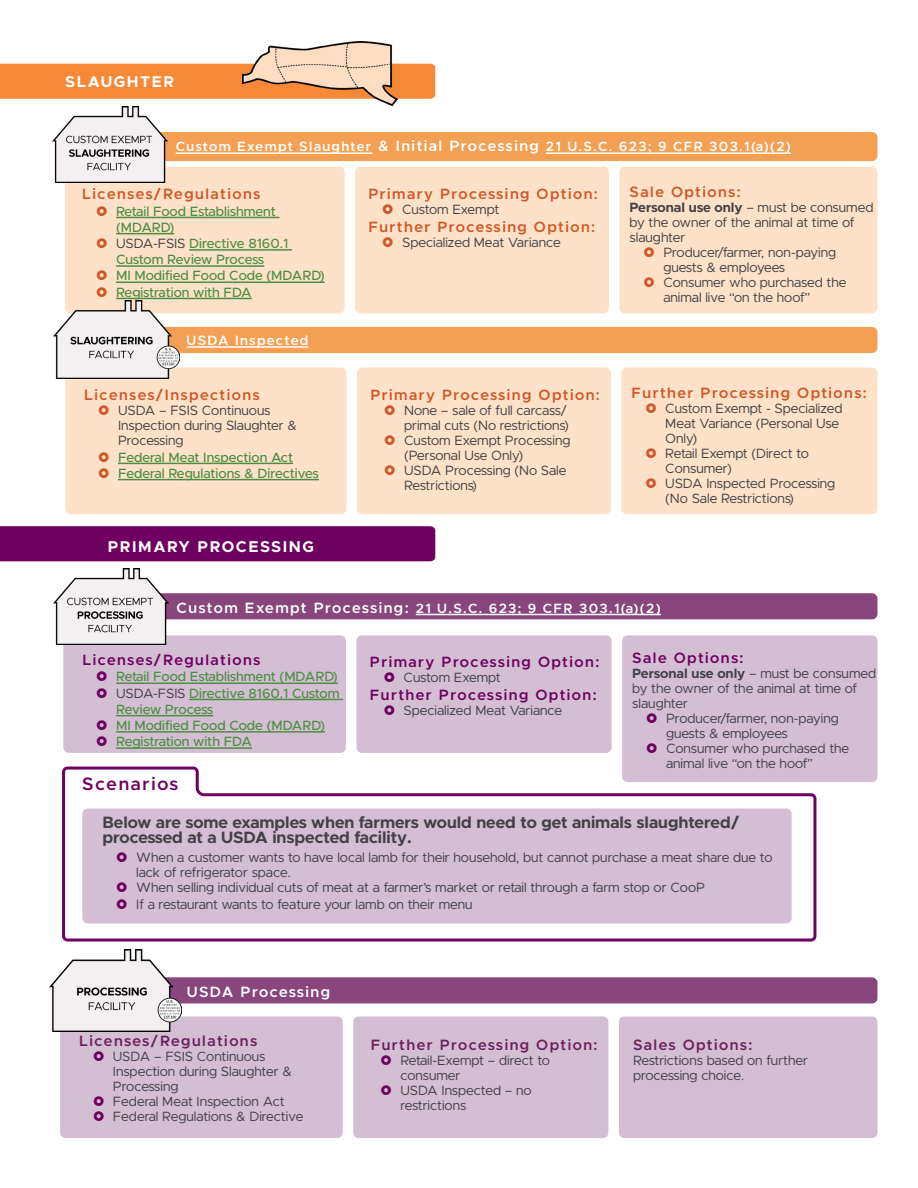
<style>
.page{position:relative;width:918px;height:1188px;background:#fff}
.page>*{position:absolute;margin:0;border:0;box-sizing:border-box;transform-origin:0 0}
.Sub_Text_Box_Header{font:600 18px "Metropolis";letter-spacing:.1em;color:#6e005f}
.bold_paragraph_copy_no_space_after{font:700 16.5px/15px "Metropolis";color:#434145}
.H2_-_Subhead{font:700 15.75px "Metropolis";letter-spacing:.1em;color:#fff}
.Sub_Text_Box_Header-2{font:600 15px "Metropolis";letter-spacing:.1em;color:#d05727}
.Sub_Text_Box_Header-3{font:600 15px "Metropolis";letter-spacing:.1em;color:#6e005f}
.Sub_Text_Box_Header-4{font:600 15px "Metropolis";letter-spacing:.1em;color:#6c1f5f}
.Sub_Text_Box_Header-5{font:600 15px "Metropolis";letter-spacing:.1em;color:#fff}
.bullets_2_purple{font:13.5px/15px "Metropolis";color:#434145}
.bullets_2_purple-2{font:500 13.5px/16.2px "Metropolis";color:#4d8e42}
.body_copy_no_space_after{font:13.5px/15px "Metropolis";color:#434145}
.Sub_Text_Box_Header-6{font:600 13.5px "Metropolis";letter-spacing:.1em;color:#fff}
.s1{font-size:15px}
.s2{font-weight:400;color:#434145}
.s3{font-weight:700}
</style>
<div class="page">
<svg style="left:62px;top:766px;width:755px;height:176px"></svg>
<div style="left:64px;top:132px;width:813px;height:29px;background:#f4a054;border-radius:5px"></div>
<div style="left:66px;top:327px;width:812px;height:26px;background:#f4a054;border-radius:5px"></div>
<div style="left:63px;top:593px;width:815px;height:26px;background:#88467d;border-radius:5px"></div>
<div style="left:65px;top:167px;width:280px;height:146px;background:#fde2c9;border-radius:5px"></div>
<div style="left:63px;top:635px;width:283px;height:118px;background:#d3bed4;border-radius:5px"></div>
<div style="left:65px;top:367px;width:282px;height:147px;background:#fde2c9;border-radius:5px"></div>
<div style="left:355px;top:167px;width:254px;height:146px;background:#fde2c9;border-radius:5px"></div>
<div style="left:356px;top:635px;width:256px;height:118px;background:#d3bed4;border-radius:5px"></div>
<div style="left:357px;top:367px;width:254px;height:147px;background:#fde2c9;border-radius:5px"></div>
<div style="left:619px;top:167px;width:259px;height:146px;background:#fde2c9;border-radius:5px"></div>
<div style="left:622px;top:635px;width:256px;height:147px;background:#d3bed4;border-radius:5px"></div>
<div style="left:621px;top:368px;width:257px;height:146px;background:#fde2c9;border-radius:5px"></div>
<hr style="left:176px;top:152px;width:196px;height:2px;background:#fff">
<hr style="left:546px;top:152px;width:245px;height:2px;background:#fff">
<hr style="left:187px;top:346px;width:121px;height:2px;background:#fff">
<hr style="left:416px;top:614px;width:245px;height:1px;background:#fff">
<hr style="left:116px;top:217px;width:163px;height:1px;background:#4d8e42">
<hr style="left:116px;top:233px;width:58px;height:1px;background:#4d8e42">
<hr style="left:189px;top:249px;width:103px;height:2px;background:#4d8e42">
<hr style="left:116px;top:265px;width:148px;height:2px;background:#4d8e42">
<hr style="left:116px;top:282px;width:209px;height:1px;background:#4d8e42">
<hr style="left:116px;top:298px;width:136px;height:1px;background:#4d8e42">
<hr style="left:116px;top:683px;width:222px;height:1px;background:#4d8e42">
<hr style="left:189px;top:699px;width:154px;height:1px;background:#4d8e42">
<hr style="left:116px;top:715px;width:97px;height:1px;background:#4d8e42">
<hr style="left:116px;top:731px;width:209px;height:2px;background:#4d8e42">
<hr style="left:116px;top:747px;width:136px;height:2px;background:#4d8e42">
<hr style="left:118px;top:463px;width:175px;height:1px;background:#4d8e42">
<hr style="left:118px;top:479px;width:201px;height:1px;background:#4d8e42">
<div style="left:0;top:64px;width:435px;height:35px;background:#f68938"></div>
<div style="left:0;top:526px;width:435px;height:35px;background:#6e005f"></div>
<img style="left:52px;top:106px;width:116px;height:77px">
<img style="left:242px;top:42px;width:155px;height:63px">
<img style="left:53px;top:301px;width:127px;height:78px">
<img style="left:53px;top:569px;width:115px;height:76px">
<div style="left:82px;top:808px;width:710px;height:115px;background:#d3bed4;border-radius:5px"></div>
<div style="left:60px;top:977px;width:817px;height:26px;background:#88467d;border-radius:5px"></div>
<div style="left:60px;top:1016px;width:283px;height:122px;background:#d3bed4;border-radius:5px"></div>
<div style="left:353px;top:1016px;width:255px;height:122px;background:#d3bed4;border-radius:5px"></div>
<div style="left:619px;top:1016px;width:258px;height:122px;background:#d3bed4;border-radius:5px"></div>
<img style="left:50px;top:950px;width:131px;height:81px">
<h2 class="H2_-_Subhead" style="left:65px;top:72px;width:111px">SLAUGHTER</h2>
<p class="Sub_Text_Box_Header-6" style="left:176px;top:138px;width:617px">Custom Exempt Slaughter <span class="s1">&amp; Initial Processing</span> 21 U.S.C. 623; 9 CFR 303.1(a)(2)</p>
<p class="Sub_Text_Box_Header-2" style="left:82px;top:185px;width:180px">Licenses/Regulations</p>
<p class="bullets_2_purple-2" style="left:116px;top:203px;width:161px">Retail Food Establishment (MDARD)</p>
<p class="bullets_2_purple-2" style="left:116px;top:235px;width:174px"><span class="s2">USDA-FSIS</span> Directive 8160.1<br>Custom Review Process</p>
<p class="bullets_2_purple-2" style="left:116px;top:268px;width:210px">MI Modified Food Code (MDARD)</p>
<p class="bullets_2_purple-2" style="left:116px;top:284px;width:137px">Registration with FDA</p>
<p class="Sub_Text_Box_Header-6" style="left:187px;top:332px;width:123px">USDA Inspected</p>
<p class="Sub_Text_Box_Header-2" style="left:84px;top:386px;width:177px">Licenses/Inspections</p>
<p class="bullets_2_purple" style="left:118px;top:403px;width:180px">USDA – FSIS Continuous<br>Inspection during Slaughter &amp;<br>Processing</p>
<p class="bullets_2_purple-2" style="left:118px;top:449px;width:177px">Federal Meat Inspection Act</p>
<p class="bullets_2_purple-2" style="left:118px;top:465px;width:202px">Federal Regulations &amp; Directives</p>
<h2 class="H2_-_Subhead" style="left:108px;top:537px;width:208px">PRIMARY PROCESSING</h2>
<p class="Sub_Text_Box_Header-2" style="left:368px;top:184px;width:231px">Primary Processing Option:</p>
<p class="bullets_2_purple" style="left:402px;top:201px;width:99px">Custom Exempt</p>
<p class="Sub_Text_Box_Header-2" style="left:368px;top:217px;width:228px">Further Processing Option:</p>
<p class="bullets_2_purple" style="left:402px;top:234px;width:160px">Specialized Meat Variance</p>
<p class="Sub_Text_Box_Header-2" style="left:630px;top:182px;width:113px">Sale Options:</p>
<p class="body_copy_no_space_after" style="left:630px;top:200px;width:245px"><span class="s3">Personal use only</span> – must be consumed by the owner of the animal at time of slaughter</p>
<p class="bullets_2_purple" style="left:663px;top:245px;width:174px">Producer/farmer, non-paying guests &amp; employees</p>
<p class="bullets_2_purple" style="left:663px;top:275px;width:185px">Consumer who purchased the animal live “on the hoof”</p>
<p class="Sub_Text_Box_Header-2" style="left:370px;top:385px;width:231px">Primary Processing Option:</p>
<p class="bullets_2_purple" style="left:404px;top:402px;width:166px">None – sale of full carcass/ primal cuts (No restrictions)</p>
<p class="bullets_2_purple" style="left:404px;top:432px;width:168px">Custom Exempt Processing (Personal Use Only)</p>
<p class="bullets_2_purple" style="left:404px;top:462px;width:164px">USDA Processing (No Sale<br>Restrictions)</p>
<p class="Sub_Text_Box_Header-2" style="left:632px;top:383px;width:237px">Further Processing Options:</p>
<p class="bullets_2_purple" style="left:665px;top:401px;width:179px">Custom Exempt - Specialized<br>Meat Variance (Personal Use<br>Only)</p>
<p class="bullets_2_purple" style="left:665px;top:446px;width:145px">Retail Exempt (Direct to<br>Consumer)</p>
<p class="bullets_2_purple" style="left:665px;top:476px;width:171px">USDA Inspected Processing (No Sale Restrictions)</p>
<p class="Sub_Text_Box_Header-6" style="left:177px;top:600px;width:486px"><span class="s1">Custom Exempt Processing:</span> 21 U.S.C. 623; 9 CFR 303.1(a)(2)</p>
<p class="Sub_Text_Box_Header-3" style="left:82px;top:651px;width:180px">Licenses/Regulations</p>
<p class="bullets_2_purple-2" style="left:116px;top:669px;width:223px">Retail Food Establishment (MDARD)</p>
<p class="bullets_2_purple-2" style="left:116px;top:685px;width:225px"><span class="s2">USDA-FSIS</span> Directive 8160.1 Custom<br>Review Process</p>
<p class="bullets_2_purple-2" style="left:116px;top:717px;width:210px">MI Modified Food Code (MDARD)</p>
<p class="bullets_2_purple-2" style="left:116px;top:734px;width:137px">Registration with FDA</p>
<p class="Sub_Text_Box_Header-3" style="left:370px;top:653px;width:231px">Primary Processing Option:</p>
<p class="bullets_2_purple" style="left:404px;top:670px;width:99px">Custom Exempt</p>
<p class="Sub_Text_Box_Header-3" style="left:370px;top:686px;width:228px">Further Processing Option:</p>
<p class="bullets_2_purple" style="left:404px;top:703px;width:160px">Specialized Meat Variance</p>
<p class="Sub_Text_Box_Header-3" style="left:632px;top:648px;width:113px">Sale Options:</p>
<p class="body_copy_no_space_after" style="left:632px;top:666px;width:245px"><span class="s3">Personal use only</span> – must be consumed by the owner of the animal at time of slaughter</p>
<p class="bullets_2_purple" style="left:666px;top:711px;width:174px">Producer/farmer, non-paying guests &amp; employees</p>
<p class="bullets_2_purple" style="left:666px;top:741px;width:185px">Consumer who purchased the animal live “on the hoof”</p>
<p class="Sub_Text_Box_Header" style="left:82px;top:773px;width:98px">Scenarios</p>
<p class="bold_paragraph_copy_no_space_after" style="left:102px;top:814px;width:639px">Below are some examples when farmers would need to get animals slaughtered/ processed at a USDA inspected facility.</p>
<p class="bullets_2_purple" style="left:136px;top:850px;width:638px">When a customer wants to have local lamb for their household, but cannot purchase a meat share due to lack of refrigerator space.</p>
<p class="bullets_2_purple" style="left:136px;top:880px;width:570px">When selling individual cuts of meat at a farmer’s market or retail through a farm stop or CooP</p>
<p class="bullets_2_purple" style="left:136px;top:896px;width:338px">If a restaurant wants to feature your lamb on their menu</p>
<p class="Sub_Text_Box_Header-5" style="left:187px;top:982px;width:145px">USDA Processing</p>
<p class="Sub_Text_Box_Header-4" style="left:79px;top:1032px;width:180px">Licenses/Regulations</p>
<p class="bullets_2_purple" style="left:113px;top:1049px;width:180px">USDA – FSIS Continuous<br>Inspection during Slaughter &amp;<br>Processing</p>
<p class="bullets_2_purple" style="left:113px;top:1094px;width:173px">Federal Meat Inspection Act</p>
<p class="bullets_2_purple" style="left:113px;top:1109px;width:192px">Federal Regulations &amp; Directive</p>
<p class="Sub_Text_Box_Header-4" style="left:371px;top:1035px;width:228px">Further Processing Option:</p>
<p class="bullets_2_purple" style="left:400px;top:1052px;width:151px">Retail-Exempt – direct to consumer</p>
<p class="bullets_2_purple" style="left:400px;top:1082px;width:133px">USDA Inspected – no restrictions</p>
<p class="Sub_Text_Box_Header-4" style="left:633px;top:1035px;width:121px">Sales Options:</p>
<p class="body_copy_no_space_after" style="left:633px;top:1052px;width:177px">Restrictions based on further processing choice.</p>
</div>
